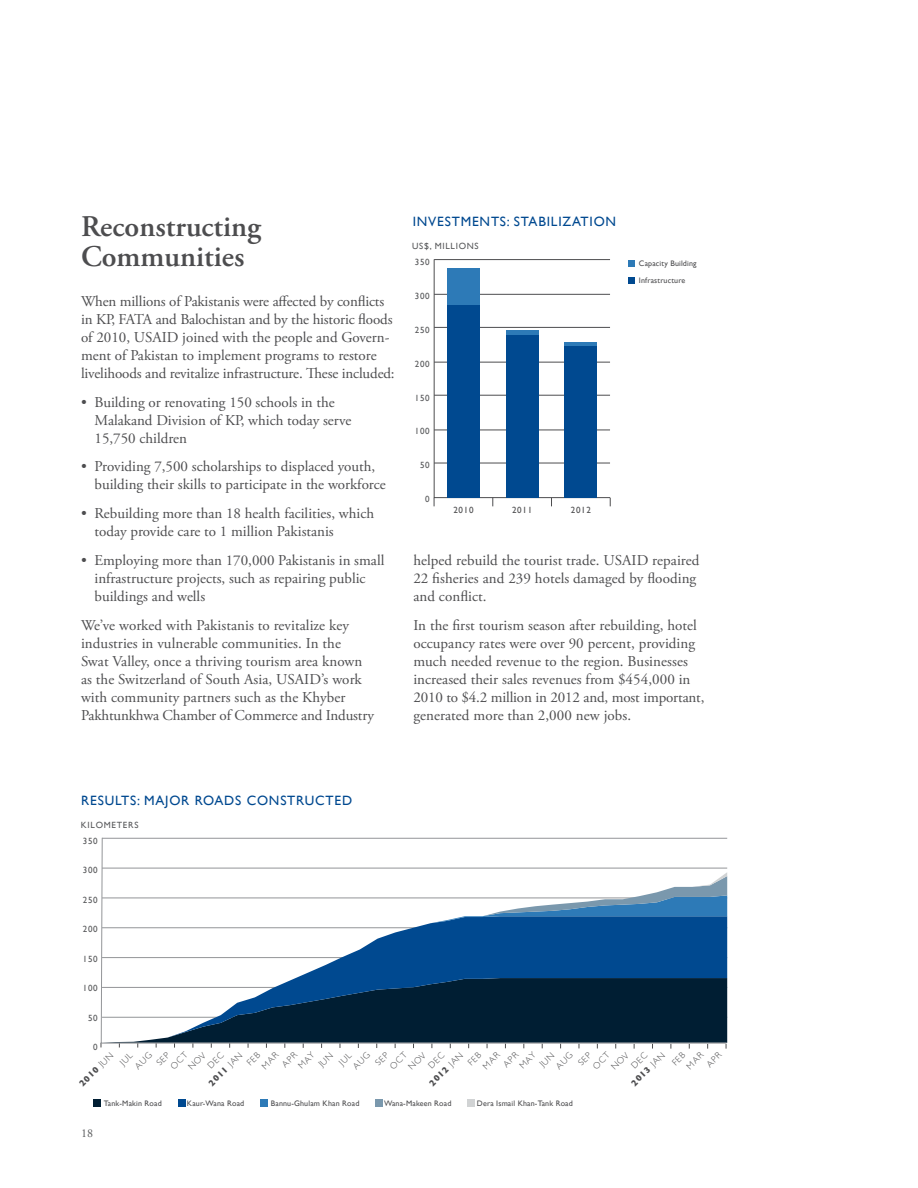
<style>
.page{position:relative;width:918px;height:1188px;background:#fff}
.page>*{position:absolute;margin:0;border:0;box-sizing:border-box;transform-origin:0 0}
.t1{font:600 30px/30px "Adobe Garamond Pro";color:#4d4d4f}
.t2{font:15px/18px "Adobe Garamond Pro";color:#4d4d4f}
.t3{font:13.5px "Gill Sans";letter-spacing:.06em;color:#004990}
.t4{font:12px "Adobe Garamond Pro";color:#58595b}
.t5{font:9px "Gill Sans";letter-spacing:.08em;color:#58595b}
.t6{font:700 9px "Gill Sans";color:#4d4d4f}
.t7{font:300 9px/13px "Gill Sans";color:#4d4d4f}
.t8{font:9px "Gill Sans";letter-spacing:.08em;color:#4d4d4f}
.t9{font:7.95px "Gill Sans";letter-spacing:.02em;color:#4d4d4f}
.s1{font-weight:300}
</style>
<div class="page">
<svg style="left:434px;top:259px;width:177px;height:247px"></svg>
<div style="left:506px;top:335px;width:32px;height:163px;background:#004990"></div>
<div style="left:506px;top:330px;width:32px;height:5px;background:#2d7ab7"></div>
<div style="left:447px;top:305px;width:33px;height:193px;background:#004990"></div>
<div style="left:447px;top:268px;width:33px;height:37px;background:#2d7ab7"></div>
<div style="left:628px;top:260px;width:7px;height:6px;background:#2d7ab7"></div>
<div style="left:628px;top:277px;width:7px;height:7px;background:#004990"></div>
<svg style="left:100px;top:837px;width:627px;height:207px"></svg>
<div style="left:94px;top:1100px;width:7px;height:7px;background:#001e33"></div>
<div style="left:178px;top:1100px;width:7px;height:7px;background:#004990"></div>
<div style="left:261px;top:1100px;width:7px;height:7px;background:#2d7ab7"></div>
<div style="left:375px;top:1100px;width:8px;height:7px;background:#7a98ad"></div>
<div style="left:468px;top:1100px;width:7px;height:7px;background:#d1d3d4"></div>
<div style="left:565px;top:346px;width:32px;height:152px;background:#004990"></div>
<hr style="left:565px;top:342px;width:32px;height:4px;background:#2d7ab7">
<svg style="left:101px;top:978px;width:626px;height:71px"></svg>
<h1 class="t1" style="left:81px;top:212px;width:182px">Reconstructing<br>Communities</h1>
<p class="t2" style="left:81px;top:293px;width:315px">When millions of Pakistanis were affected by conflicts in KP, FATA and Balochistan and by the historic floods of 2010, USAID joined with the people and Govern&shy;ment of Pakistan to implement programs to restore livelihoods and revitalize infrastructure. These included:</p>
<p class="t2" style="left:94px;top:393px;width:258px;text-indent:-14px">• Building or renovating 150 schools in the<br>Malakand Division of KP, which today serve<br>15,750 children</p>
<p class="t2" style="left:94px;top:458px;width:293px;text-indent:-14px">• Providing 7,500 scholarships to displaced youth, building their skills to participate in the workforce</p>
<p class="t2" style="left:94px;top:505px;width:281px;text-indent:-14px">• Rebuilding more than 18 health facilities, which today provide care to 1 million Pakistanis</p>
<p class="t2" style="left:94px;top:552px;width:291px;text-indent:-14px">• Employing more than 170,000 Pakistanis in small infrastructure projects, such as repairing public buildings and wells</p>
<p class="t2" style="left:81px;top:617px;width:295px">We’ve worked with Pakistanis to revitalize key industries in vulnerable communities. In the<br>Swat Valley, once a thriving tourism area known as the Switzerland of South Asia, USAID’s work with community partners such as the Khyber Pakhtunkhwa Chamber of Commerce and Industry</p>
<p class="t3" style="left:413px;top:214px;width:205px">INVESTMENTS: STABILIZATION</p>
<p class="t5" style="left:412px;top:241px;width:68px">US$, MILLIONS</p>
<p class="t5" style="left:415px;top:257px;width:16px">350</p>
<p class="t5" style="left:415px;top:291px;width:16px">300</p>
<p class="t5" style="left:415px;top:325px;width:16px">250</p>
<p class="t5" style="left:415px;top:358px;width:16px">200</p>
<p class="t5" style="left:415px;top:392px;width:16px">150</p>
<p class="t5" style="left:415px;top:426px;width:16px">100</p>
<p class="t5" style="left:420px;top:460px;width:11px">50</p>
<p class="t5" style="left:425px;top:494px;width:6px">0</p>
<p class="t8" style="left:453px;top:504px;width:22px">2010</p>
<p class="t8" style="left:512px;top:504px;width:22px">2011</p>
<p class="t8" style="left:571px;top:504px;width:22px">2012</p>
<p class="t9" style="left:639px;top:258px;width:59px">Capacity Building</p>
<p class="t9" style="left:639px;top:276px;width:48px">Infrastructure</p>
<p class="t2" style="left:413px;top:552px;width:288px">helped rebuild the tourist trade. USAID repaired<br>22 fisheries and 239 hotels damaged by flooding and conflict.</p>
<p class="t2" style="left:413px;top:617px;width:293px">In the first tourism season after rebuilding, hotel occupancy rates were over 90 percent, providing much needed revenue to the region. Businesses increased their sales revenues from $454,000 in 2010 to $4.2 million in 2012 and, most important, generated more than 2,000 new jobs.</p>
<p class="t3" style="left:81px;top:793px;width:124px">resu lts: Major Roads</p>
<p class="t3" style="left:247px;top:793px;width:11px">Const</p>
<p class="t3" style="left:296px;top:793px;width:54px">ructed</p>
<p class="t5" style="left:81px;top:819px;width:59px">KILOMETERS</p>
<p class="t5" style="left:83px;top:835px;width:16px">350</p>
<p class="t5" style="left:83px;top:865px;width:16px">300</p>
<p class="t5" style="left:83px;top:894px;width:16px">250</p>
<p class="t5" style="left:83px;top:924px;width:16px">200</p>
<p class="t5" style="left:83px;top:953px;width:16px">150</p>
<p class="t5" style="left:83px;top:983px;width:16px">100</p>
<p class="t5" style="left:88px;top:1012px;width:11px">50</p>
<p class="t5" style="left:93px;top:1042px;width:6px">0</p>
<p class="t6" style="left:77px;top:1081px;width:46px;rotate:-45deg">2010 <span class="s1">JUN</span></p>
<p class="t7" style="left:122px;top:1053px;width:22px;line-height:13.6px;text-indent:-7px;rotate:-45deg">JUL<br>AUG</p>
<p class="t7" style="left:270px;top:1052px;width:19px;text-indent:-16px;rotate:-45deg">MAR<br>APR</p>
<p class="t7" style="left:491px;top:1052px;width:19px;text-indent:-16px;rotate:-45deg">MAR<br>APR</p>
<p class="t7" style="left:694px;top:1052px;width:19px;text-indent:-15px;rotate:-45deg">MAR<br>APR</p>
<p class="t9" style="left:104px;top:1099px;width:59px">Tank-Makin Road</p>
<p class="t9" style="left:187px;top:1099px;width:59px">Kaur-Wana Road</p>
<p class="t9" style="left:271px;top:1099px;width:90px">Bannu-Ghulam Khan Road</p>
<p class="t9" style="left:384px;top:1099px;width:69px">Wana-Makeen Road</p>
<p class="t9" style="left:477px;top:1099px;width:98px">Dera Ismail Khan-Tank Road</p>
<p class="t6" style="left:206px;top:1081px;width:45px;rotate:-45deg">2011 <span class="s1">JAN</span></p>
<p class="t6" style="left:427px;top:1081px;width:45px;rotate:-45deg">2012 <span class="s1">JAN</span></p>
<p class="t6" style="left:629px;top:1081px;width:45px;rotate:-45deg">2013 <span class="s1">JAN</span></p>
<p class="t4" style="left:81px;top:1126px;width:13px">18</p>
</div>
